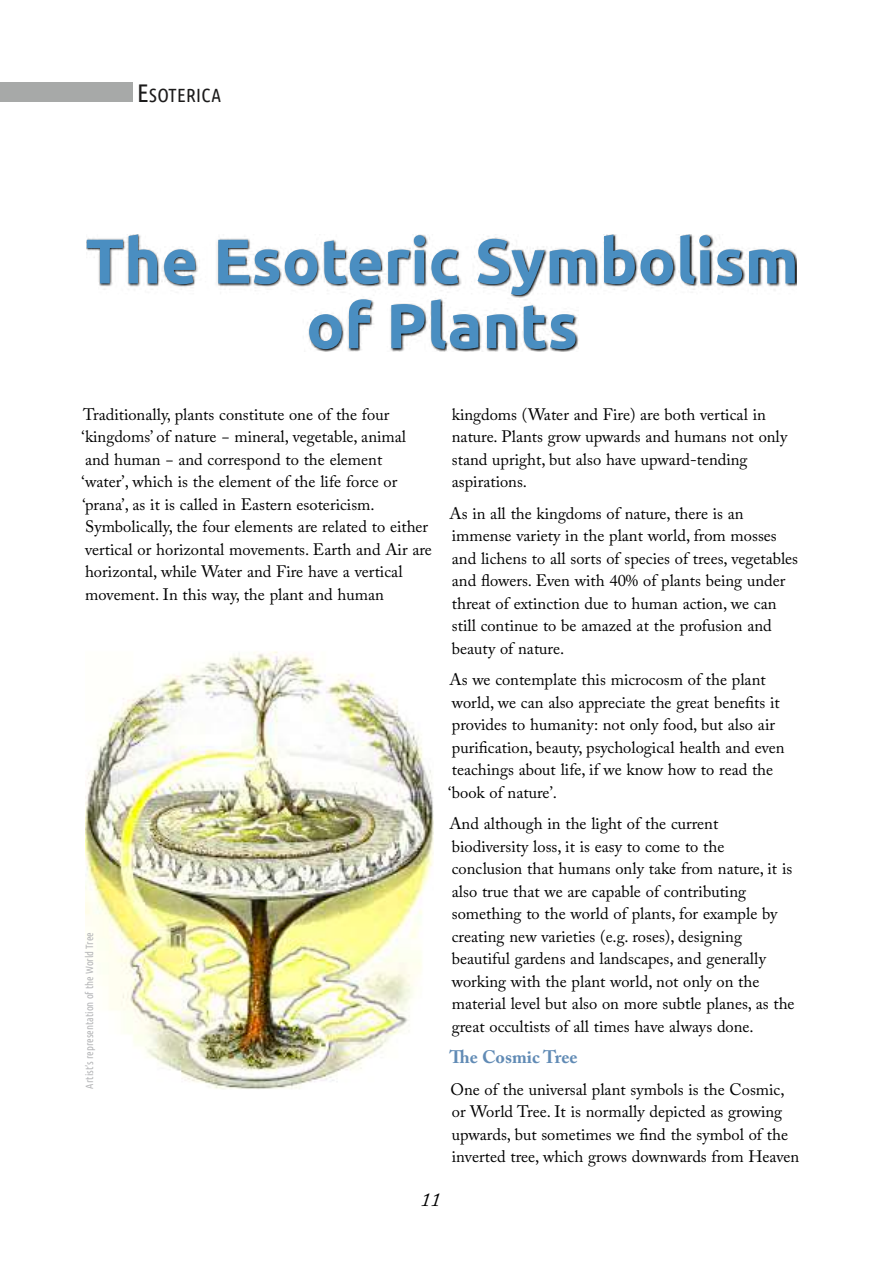
<style>
.page{position:relative;width:893px;height:1263px;background:#fff}
.page>*{position:absolute;margin:0;border:0;box-sizing:border-box;transform-origin:0 0}
.t1{font:700 63px/64.8px "Ubuntu";color:#4a8ec1;text-align:center}
.t2{font:italic 19.5px "Adobe Caslon Pro";color:#000}
.t3{font:19.2px "Ubuntu Condensed";letter-spacing:.015em;color:#1c1b1b}
.t4{font:700 18px "Adobe Caslon Pro";color:#618bb5}
.t5{font:16.5px/22.5px "Adobe Caslon Pro";color:#000}
.t6{font:10.5px "Ubuntu Condensed";color:#b6b7b9}
.s1{font-size:25.5px}
</style>
<div class="page">
<img style="left:87px;top:235px;width:709px;height:117px">
<div style="left:0;top:82px;width:133px;height:20px;background:#a7a9a8"></div>
<img style="left:85px;top:651px;width:348px;height:439px">
<p class="t3" style="left:137px;top:87px;width:85px"><span class="s1">E</span>SOTERICA</p>
<h1 class="t1" style="left:86px;top:232px;width:715px">The Esoteric Symbolism of Plants</h1>
<p class="t5" style="left:82px;top:404px;width:352px">Traditionally, plants constitute one of the four ‘kingdoms’ of nature − mineral, vegetable, animal and human − and correspond to the element<br>‘water’, which is the element of the life force or ‘prana’, as it is called in Eastern esotericism.<br>Symbolically, the four elements are related to either vertical or horizontal movements. Earth and Air are horizontal, while Water and Fire have a vertical movement. In this way, the plant and human</p>
<p class="t5" style="left:452px;top:404px;width:337px">kingdoms (Water and Fire) are both vertical in nature. Plants grow upwards and humans not only stand upright, but also have upward-tending aspirations.</p>
<p class="t5" style="left:449px;top:503px;width:350px">As in all the kingdoms of nature, there is an immense variety in the plant world, from mosses and lichens to all sorts of species of trees, vegetables and flowers. Even with 40% of plants being under threat of extinction due to human action, we can still continue to be amazed at the profusion and beauty of nature.</p>
<p class="t5" style="left:448px;top:670px;width:338px">As we contemplate this microcosm of the plant world, we can also appreciate the great benefits it provides to humanity: not only food, but also air purification, beauty, psychological health and even teachings about life, if we know how to read the ‘book of nature’.</p>
<p class="t5" style="left:449px;top:814px;width:347px">And although in the light of the current biodiversity loss, it is easy to come to the conclusion that humans only take from nature, it is also true that we are capable of contributing something to the world of plants, for example by creating new varieties (e.g. roses), designing beautiful gardens and landscapes, and generally working with the plant world, not only on the material level but also on more subtle planes, as the great occultists of all times have always done.</p>
<p class="t4" style="left:450px;top:1050px;width:130px">The Cosmic Tree</p>
<p class="t5" style="left:450px;top:1079px;width:350px">One of the universal plant symbols is the Cosmic, or World Tree. It is normally depicted as growing upwards, but sometimes we find the symbol of the inverted tree, which grows downwards from Heaven</p>
<p class="t6" style="left:85px;top:1088px;width:158px;rotate:-90deg">Artist’s representation of the World Tree</p>
<p class="t2" style="left:421px;top:1192px;width:21px">11</p>
</div>
